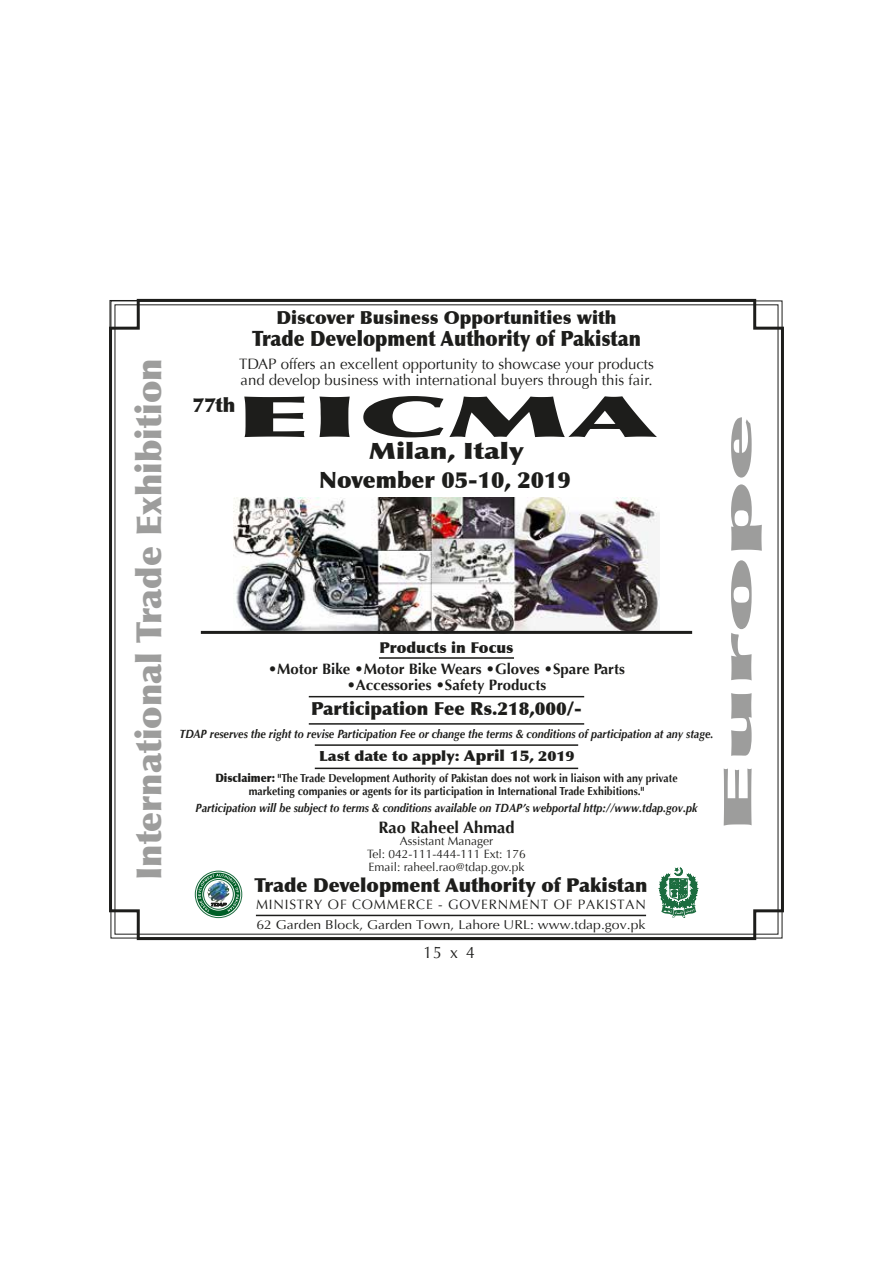
<style>
.page{position:relative;width:893px;height:1263px;background:#fff}
.page>*{position:absolute;margin:0;border:0;box-sizing:border-box;transform-origin:0 0}
.t1{font:900 56.55px "Optima";color:#1d1d1b;scale:2.18 1}
.t2{font:900 39px "Optima";color:#9d9d9c;scale:3 1}
.t3{font:900 34.65px "Optima";color:#9d9d9c}
.t4{font:900 22.5px "Optima";color:#1d1d1b}
.t5{font:900 22.5px "Optima";color:#1d1d1b;scale:1.21 1}
.t6{font:900 21px "Optima";color:#1d1d1b;scale:.9 1}
.t7{font:900 19.5px "Optima";color:#1d1d1b}
.t8{font:900 19.05px "Optima";color:#1d1d1b}
.t9{font:900 18px "Optima";color:#1d1d1b}
.t10{font:700 16.5px "Optima";color:#1d1d1b}
.t11{font:16.5px "Optima";color:#1d1d1b;scale:.95 1}
.t12{font:15px/16.5px "Optima";color:#1d1d1b}
.t13{font:700 15px "Optima";color:#1d1d1b}
.t14{font:900 15px "Optima";color:#1d1d1b}
.t15{font:900 13.95px "Optima";color:#1d1d1b;scale:1.1 1}
.t16{font:13.5px "Optima";letter-spacing:.06em;color:#1d1d1b}
.t17{font:12.75px "Optima";color:#1d1d1b;scale:1.1 1}
.t18{font:italic 700 12px "Optima";color:#1d1d1b;scale:.9 1}
.t19{font:12px/12.6px "Optima";color:#1d1d1b;text-align:center}
.t20{font:700 11.55px/12.6px "Optima";color:#1d1d1b;text-align:center;scale:.91 1}
.s1{font-weight:900}
.s2{font-size:15px}
</style>
<div class="page">
<svg style="left:109px;top:298px;width:675px;height:643px"></svg>
<div style="left:110px;top:300px;width:28px;height:28px;border:1px solid #1d1d1b"></div>
<img style="left:233px;top:497px;width:427px;height:134px">
<hr style="left:201px;top:631px;width:491px;height:3px;background:#1d1d1b">
<hr style="left:309px;top:723px;width:275px;height:2px;background:#1d1d1b">
<hr style="left:309px;top:696px;width:275px;height:1px;background:#1d1d1b">
<hr style="left:379px;top:657px;width:135px;height:2px;background:#1d1d1b">
<hr style="left:256px;top:915px;width:390px;height:1px;background:#1d1d1b">
<div style="left:195px;top:871px;width:47px;height:47px;border:1px solid #1c6c3f;border-radius:50%"></div>
<svg style="left:197px;top:873px;width:43px;height:43px"></svg>
<img style="left:207px;top:881px;width:23px;height:22px">
<svg style="left:649px;top:857px;width:59px;height:84px"></svg>
<hr style="left:315px;top:744px;width:263px;height:2px;background:#1d1d1b">
<hr style="left:315px;top:768px;width:263px;height:1px;background:#1d1d1b">
<h3 class="t3" style="left:128px;top:880px;width:523px;rotate:-90deg">International Trade Exhibition</h3>
<h3 class="t9" style="left:277px;top:306px;width:341px">Discover Business Opportunities with</h3>
<h3 class="t6" style="left:252px;top:326px;width:434px">Trade Development Authority of Pakistan</h3>
<p class="t12" style="left:239px;top:356px;width:416px">TDAP offers an excellent opportunity to showcase your products and develop business with international buyers through this fair.</p>
<h3 class="t7" style="left:192px;top:394px;width:44px">77th</h3>
<h1 class="t1" style="left:235px;top:383px;width:195px">EICMA</h1>
<h3 class="t5" style="left:369px;top:437px;width:129px">Milan, Italy</h3>
<h3 class="t4" style="left:319px;top:466px;width:253px">November 05-10, 2019</h3>
<p class="t14" style="left:380px;top:638px;width:135px">Products in Focus</p>
<p class="t13" style="left:268px;top:660px;width:358px">•Motor Bike •Motor Bike Wears •Gloves •Spare Parts</p>
<p class="t13" style="left:347px;top:676px;width:201px">•Accessories •Safety Products</p>
<h3 class="t9" style="left:311px;top:698px;width:272px">Participation Fee Rs.218,000/-</h3>
<p class="t18" style="left:180px;top:726px;width:595px">TDAP reserves the right to revise Participation Fee or change the terms &amp; conditions of participation at any stage.</p>
<p class="t20" style="left:215px;top:772px;width:509px"><span class="s1">Disclaimer:</span> "The Trade Development Authority of Pakistan does not work in liaison with any private marketing companies or agents for its participation in International Trade Exhibitions."</p>
<p class="t18" style="left:195px;top:801px;width:559px">Participation will be subject to terms &amp; conditions available on TDAP’s webportal http://www.tdap.gov.pk</p>
<h3 class="t10" style="left:378px;top:818px;width:138px">Rao Raheel Ahmad</h3>
<p class="t19" style="left:367px;top:835px;width:160px">Assistant Manager<br>Tel: 042-111-444-111 Ext: 176<br>Email: raheel.rao@tdap.gov.pk</p>
<p class="t15" style="left:319px;top:747px;width:234px">Last date to apply: <span class="s2">April 15</span>, 2019</p>
<h3 class="t8" style="left:254px;top:873px;width:395px">Trade Development Authority of Pakistan</h3>
<p class="t16" style="left:256px;top:897px;width:391px">MINISTRY OF COMMERCE - GOVERNMENT OF PAKISTAN</p>
<p class="t17" style="left:256px;top:917px;width:355px">62 Garden Block, Garden Town, Lahore URL: www.tdap.gov.pk</p>
<h3 class="t11" style="left:423px;top:942px;width:56px">15 x 4</h3>
<h2 class="t2" style="left:714px;top:834px;width:142px;rotate:-90deg">Europe</h2>
</div>
